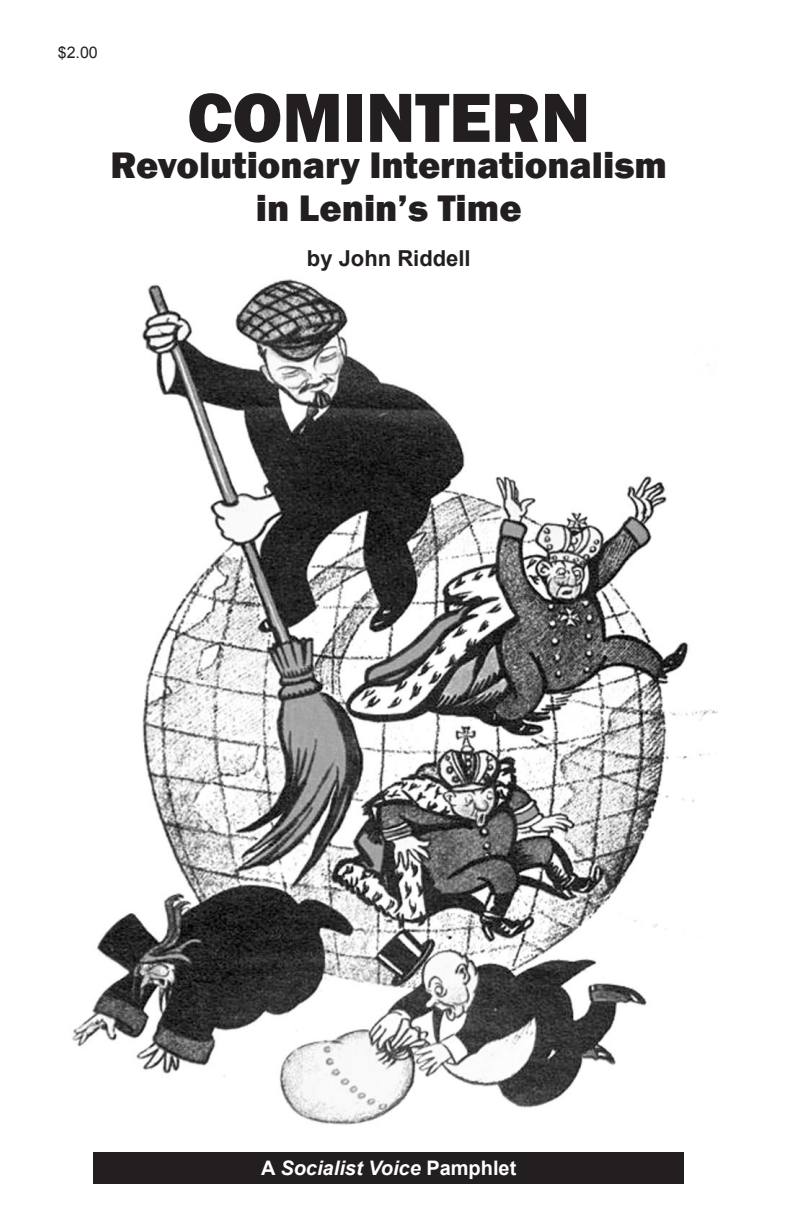
<style>
.page{position:relative;width:792px;height:1224px;background:#fff}
.page>*{position:absolute;margin:0;border:0;box-sizing:border-box;transform-origin:0 0}
.t1{font:800 72px "Franklin Gothic";color:#231f20}
.t2{font:800 38px/43.2px "Franklin Gothic";color:#231f20;text-align:center}
.t3{font:700 22px "Arial";color:#231f20}
.Publication_Date{font:italic 700 20px "Arial";color:#fff}
.Publication_Date-2{font:16px "Arial";color:#231f20}
.s1{font-style:normal}
</style>
<div class="page">
<div style="left:94px;top:1152px;width:590px;height:32px;background:#231f20"></div>
<img style="left:72px;top:279px;width:645px;height:846px">
<p class="Publication_Date-2" style="left:58px;top:42px;width:42px">$2.00</p>
<p class="t1" style="left:187px;top:71px;width:404px">COMINTERN</p>
<p class="t2" style="left:110px;top:143px;width:558px">Revolutionary Internationalism in Lenin’s Time</p>
<p class="t3" style="left:307px;top:243px;width:165px">by John Riddell</p>
<p class="Publication_Date" style="left:261px;top:1155px;width:257px"><span class="s1">A</span> Socialist Voice <span class="s1">Pamphlet</span></p>
</div>
